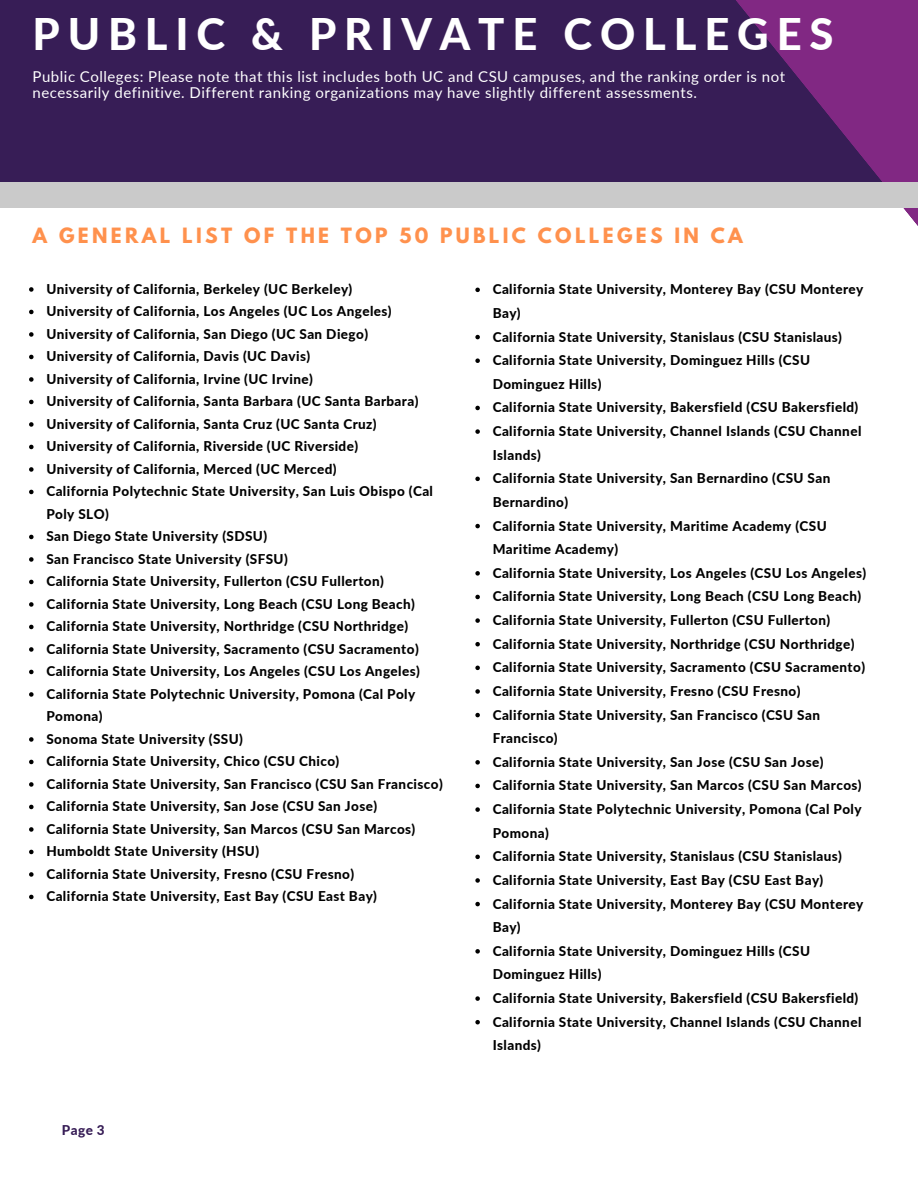
<style>
.page{position:relative;width:918px;height:1188px;background:#fff}
.page>*{position:absolute;margin:0;border:0;box-sizing:border-box;transform-origin:0 0}
.t1{font:800 43.65px "Lato";letter-spacing:.18em;color:#fff}
.t2{font:700 18.75px "League Spartan";letter-spacing:.18em;color:#ff914d}
.t3{font:15px/15.8px "Lato";letter-spacing:.035em;color:#fff}
.t4{font:800 13.5px/23.7px "Lato";letter-spacing:.03em;color:#000}
.t5{font:800 13.5px "Lato";color:#371d56}
</style>
<div class="page">
<div style="left:0;top:0;width:903px;height:196px;background:#371d56"></div>
<svg style="left:603px;top:0;width:315px;height:226px"></svg>
<div style="left:0;top:183px;width:918px;height:25px;background:#cacaca"></div>
<svg style="left:29px;top:287px;width:5px;height:5px"></svg>
<svg style="left:29px;top:310px;width:5px;height:4px"></svg>
<svg style="left:29px;top:332px;width:5px;height:5px"></svg>
<svg style="left:29px;top:355px;width:5px;height:4px"></svg>
<svg style="left:29px;top:377px;width:5px;height:5px"></svg>
<svg style="left:29px;top:400px;width:5px;height:4px"></svg>
<svg style="left:29px;top:422px;width:5px;height:5px"></svg>
<svg style="left:29px;top:445px;width:5px;height:4px"></svg>
<svg style="left:29px;top:467px;width:5px;height:5px"></svg>
<svg style="left:29px;top:490px;width:5px;height:4px"></svg>
<svg style="left:29px;top:535px;width:5px;height:4px"></svg>
<svg style="left:29px;top:557px;width:5px;height:5px"></svg>
<svg style="left:29px;top:580px;width:5px;height:4px"></svg>
<svg style="left:29px;top:602px;width:5px;height:5px"></svg>
<svg style="left:29px;top:625px;width:5px;height:4px"></svg>
<svg style="left:29px;top:647px;width:5px;height:5px"></svg>
<svg style="left:29px;top:670px;width:5px;height:4px"></svg>
<svg style="left:29px;top:692px;width:5px;height:5px"></svg>
<svg style="left:29px;top:737px;width:5px;height:5px"></svg>
<svg style="left:29px;top:760px;width:5px;height:4px"></svg>
<svg style="left:29px;top:782px;width:5px;height:5px"></svg>
<svg style="left:29px;top:805px;width:5px;height:4px"></svg>
<svg style="left:29px;top:827px;width:5px;height:5px"></svg>
<svg style="left:29px;top:850px;width:5px;height:4px"></svg>
<svg style="left:29px;top:872px;width:5px;height:5px"></svg>
<svg style="left:29px;top:895px;width:5px;height:4px"></svg>
<svg style="left:475px;top:288px;width:5px;height:4px"></svg>
<svg style="left:475px;top:335px;width:5px;height:4px"></svg>
<svg style="left:475px;top:358px;width:5px;height:5px"></svg>
<svg style="left:475px;top:406px;width:5px;height:4px"></svg>
<svg style="left:475px;top:429px;width:5px;height:5px"></svg>
<svg style="left:475px;top:477px;width:5px;height:4px"></svg>
<svg style="left:475px;top:524px;width:5px;height:4px"></svg>
<svg style="left:475px;top:571px;width:5px;height:5px"></svg>
<svg style="left:475px;top:595px;width:5px;height:4px"></svg>
<svg style="left:475px;top:618px;width:5px;height:5px"></svg>
<svg style="left:475px;top:642px;width:5px;height:4px"></svg>
<svg style="left:475px;top:666px;width:5px;height:4px"></svg>
<svg style="left:475px;top:689px;width:5px;height:5px"></svg>
<svg style="left:475px;top:713px;width:5px;height:4px"></svg>
<svg style="left:475px;top:760px;width:5px;height:5px"></svg>
<svg style="left:475px;top:784px;width:5px;height:4px"></svg>
<svg style="left:475px;top:807px;width:5px;height:5px"></svg>
<svg style="left:475px;top:855px;width:5px;height:4px"></svg>
<svg style="left:475px;top:878px;width:5px;height:5px"></svg>
<svg style="left:475px;top:902px;width:5px;height:4px"></svg>
<svg style="left:475px;top:949px;width:5px;height:5px"></svg>
<svg style="left:475px;top:996px;width:5px;height:5px"></svg>
<svg style="left:475px;top:1020px;width:5px;height:4px"></svg>
<p class="t1" style="left:33px;top:7px;width:802px">PUBLIC &amp; PRIVATE COLLEGES</p>
<p class="t3" style="left:33px;top:69px;width:754px">Public Colleges: Please note that this list includes both UC and CSU campuses, and the ranking order is not necessarily definitive. Different ranking organizations may have slightly different assessments.</p>
<p class="t2" style="left:33px;top:226px;width:712px">A GENERAL LIST OF THE TOP 50 PUBLIC COLLEGES IN CA</p>
<p class="t4" style="left:46px;top:277px;width:307px">University of California, Berkeley (UC Berkeley)</p>
<p class="t4" style="left:46px;top:299px;width:347px">University of California, Los Angeles (UC Los Angeles)</p>
<p class="t4" style="left:46px;top:322px;width:323px">University of California, San Diego (UC San Diego)</p>
<p class="t4" style="left:46px;top:344px;width:265px">University of California, Davis (UC Davis)</p>
<p class="t4" style="left:46px;top:367px;width:268px">University of California, Irvine (UC Irvine)</p>
<p class="t4" style="left:46px;top:389px;width:374px">University of California, Santa Barbara (UC Santa Barbara)</p>
<p class="t4" style="left:46px;top:412px;width:332px">University of California, Santa Cruz (UC Santa Cruz)</p>
<p class="t4" style="left:46px;top:434px;width:313px">University of California, Riverside (UC Riverside)</p>
<p class="t4" style="left:46px;top:457px;width:292px">University of California, Merced (UC Merced)</p>
<p class="t4" style="left:46px;top:480px;width:388px;line-height:22.5px">California Polytechnic State University, San Luis Obispo (Cal<br>Poly SLO)</p>
<p class="t4" style="left:46px;top:524px;width:222px">San Diego State University (SDSU)</p>
<p class="t4" style="left:46px;top:547px;width:243px">San Francisco State University (SFSU)</p>
<p class="t4" style="left:46px;top:569px;width:339px">California State University, Fullerton (CSU Fullerton)</p>
<p class="t4" style="left:46px;top:592px;width:370px">California State University, Long Beach (CSU Long Beach)</p>
<p class="t4" style="left:46px;top:614px;width:363px">California State University, Northridge (CSU Northridge)</p>
<p class="t4" style="left:46px;top:637px;width:374px">California State University, Sacramento (CSU Sacramento)</p>
<p class="t4" style="left:46px;top:659px;width:375px">California State University, Los Angeles (CSU Los Angeles)</p>
<p class="t4" style="left:46px;top:682px;width:370px;line-height:22.5px">California State Polytechnic University, Pomona (Cal Poly<br>Pomona)</p>
<p class="t4" style="left:46px;top:727px;width:198px">Sonoma State University (SSU)</p>
<p class="t4" style="left:46px;top:749px;width:295px">California State University, Chico (CSU Chico)</p>
<p class="t4" style="left:46px;top:772px;width:398px">California State University, San Francisco (CSU San Francisco)</p>
<p class="t4" style="left:46px;top:794px;width:332px">California State University, San Jose (CSU San Jose)</p>
<p class="t4" style="left:46px;top:817px;width:370px">California State University, San Marcos (CSU San Marcos)</p>
<p class="t4" style="left:46px;top:839px;width:214px">Humboldt State University (HSU)</p>
<p class="t4" style="left:46px;top:862px;width:309px">California State University, Fresno (CSU Fresno)</p>
<p class="t4" style="left:46px;top:884px;width:332px">California State University, East Bay (CSU East Bay)</p>
<p class="t4" style="left:493px;top:277px;width:372px">California State University, Monterey Bay (CSU Monterey<br>Bay)</p>
<p class="t4" style="left:493px;top:325px;width:351px">California State University, Stanislaus (CSU Stanislaus)</p>
<p class="t4" style="left:493px;top:348px;width:319px">California State University, Dominguez Hills (CSU<br>Dominguez Hills)</p>
<p class="t4" style="left:493px;top:395px;width:367px">California State University, Bakersfield (CSU Bakersfield)</p>
<p class="t4" style="left:493px;top:419px;width:370px">California State University, Channel Islands (CSU Channel<br>Islands)</p>
<p class="t4" style="left:493px;top:466px;width:339px">California State University, San Bernardino (CSU San<br>Bernardino)</p>
<p class="t4" style="left:493px;top:514px;width:336px">California State University, Maritime Academy (CSU<br>Maritime Academy)</p>
<p class="t4" style="left:493px;top:561px;width:375px">California State University, Los Angeles (CSU Los Angeles)</p>
<p class="t4" style="left:493px;top:584px;width:370px">California State University, Long Beach (CSU Long Beach)</p>
<p class="t4" style="left:493px;top:608px;width:339px">California State University, Fullerton (CSU Fullerton)</p>
<p class="t4" style="left:493px;top:632px;width:363px">California State University, Northridge (CSU Northridge)</p>
<p class="t4" style="left:493px;top:655px;width:374px">California State University, Sacramento (CSU Sacramento)</p>
<p class="t4" style="left:493px;top:679px;width:309px">California State University, Fresno (CSU Fresno)</p>
<p class="t4" style="left:493px;top:703px;width:329px">California State University, San Francisco (CSU San<br>Francisco)</p>
<p class="t4" style="left:493px;top:750px;width:332px">California State University, San Jose (CSU San Jose)</p>
<p class="t4" style="left:493px;top:773px;width:370px">California State University, San Marcos (CSU San Marcos)</p>
<p class="t4" style="left:493px;top:797px;width:370px">California State Polytechnic University, Pomona (Cal Poly<br>Pomona)</p>
<p class="t4" style="left:493px;top:844px;width:351px">California State University, Stanislaus (CSU Stanislaus)</p>
<p class="t4" style="left:493px;top:868px;width:332px">California State University, East Bay (CSU East Bay)</p>
<p class="t4" style="left:493px;top:892px;width:372px">California State University, Monterey Bay (CSU Monterey<br>Bay)</p>
<p class="t4" style="left:493px;top:939px;width:319px">California State University, Dominguez Hills (CSU<br>Dominguez Hills)</p>
<p class="t4" style="left:493px;top:986px;width:367px">California State University, Bakersfield (CSU Bakersfield)</p>
<p class="t4" style="left:493px;top:1010px;width:370px">California State University, Channel Islands (CSU Channel<br>Islands)</p>
<p class="t5" style="left:62px;top:1122px;width:44px">Page 3</p>
</div>
